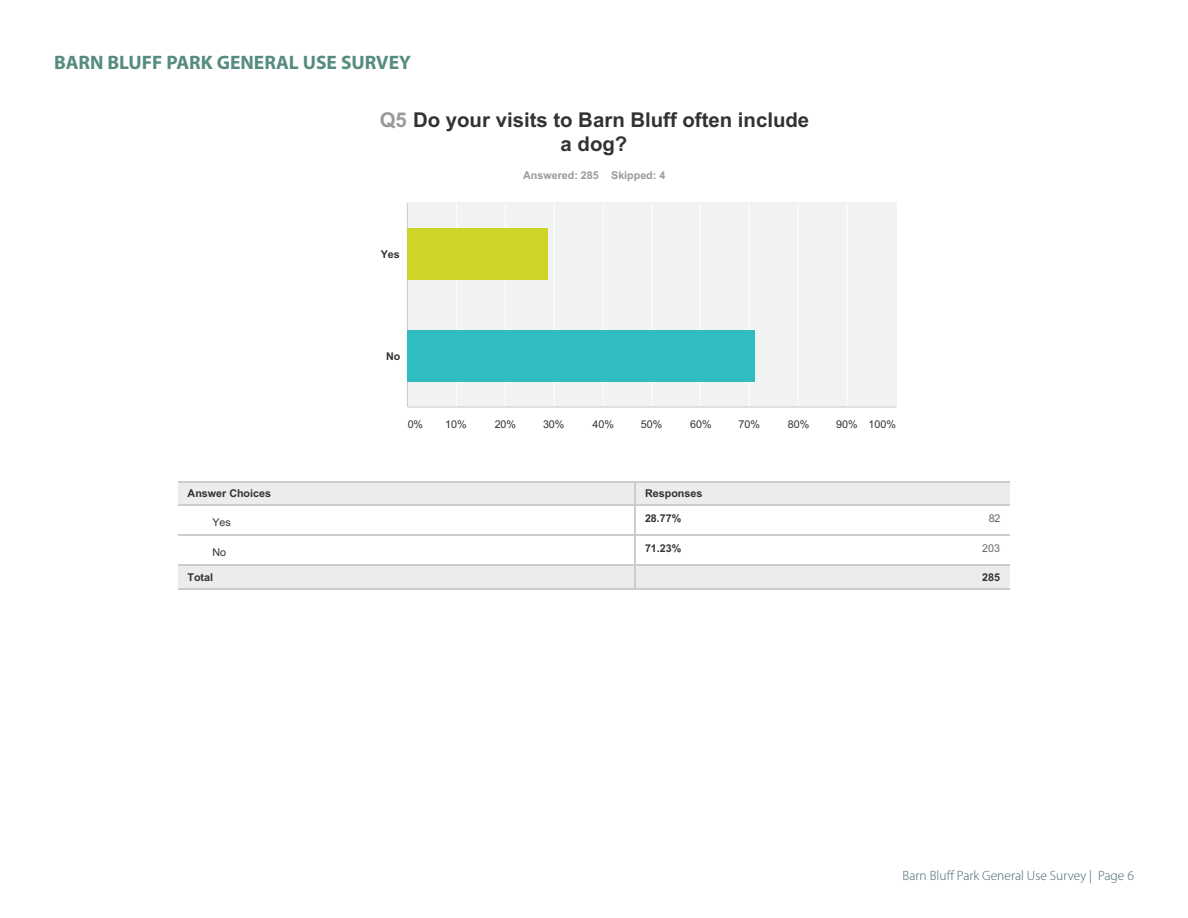
<style>
.page{position:relative;width:1188px;height:918px;background:#fff}
.page>*{position:absolute;margin:0;border:0;box-sizing:border-box;transform-origin:0 0}
.t1{font:700 20.4px/24.8px "Arial";color:#313232;text-align:center}
.t2{font:700 19.5px "Myriad Pro";color:#568c7f}
.t3{font:300 13.5px "Myriad Pro";color:#42646b}
.t4{font:700 10.8px "Arial";color:#313232}
.t5{font:10.8px "Arial";color:#313232}
.t6{font:700 10.8px "Arial";color:#999}
.t7{font:10.8px "Arial";color:#666}
.s1{color:#999}
</style>
<div class="page">
<div style="left:178px;top:481px;width:456px;height:24px;background:#eaedea"></div>
<div style="left:634px;top:481px;width:376px;height:24px;background:#eaedea"></div>
<div style="left:178px;top:565px;width:456px;height:23px;background:#eaedea"></div>
<div style="left:634px;top:565px;width:376px;height:23px;background:#eaedea"></div>
<hr style="left:178px;top:481px;width:457px;height:1px;background:#cccccb">
<hr style="left:634px;top:481px;width:376px;height:1px;background:#cccccb">
<hr style="left:178px;top:505px;width:457px;height:1px;background:#cccccb">
<hr style="left:634px;top:505px;width:376px;height:1px;background:#cccccb">
<hr style="left:178px;top:588px;width:457px;height:2px;background:#cccccb">
<hr style="left:634px;top:588px;width:376px;height:2px;background:#cccccb">
<svg style="left:634px;top:482px;width:1px;height:23px"></svg>
<hr style="left:634px;top:505px;width:1px;height:31px;background:#cccccb">
<hr style="left:178px;top:535px;width:457px;height:1px;background:#cccccb">
<hr style="left:634px;top:535px;width:376px;height:1px;background:#cccccb">
<hr style="left:634px;top:535px;width:1px;height:31px;background:#cccccb">
<hr style="left:178px;top:565px;width:457px;height:1px;background:#cccccb">
<hr style="left:634px;top:565px;width:376px;height:1px;background:#cccccb">
<svg style="left:634px;top:566px;width:1px;height:22px"></svg>
<div style="left:408px;top:203px;width:488px;height:204px;background:#f1f3f3"></div>
<hr style="left:456px;top:203px;width:1px;height:204px;background:#fff">
<hr style="left:505px;top:203px;width:1px;height:204px;background:#fff">
<hr style="left:554px;top:203px;width:1px;height:204px;background:#fff">
<hr style="left:603px;top:203px;width:1px;height:204px;background:#fff">
<hr style="left:652px;top:203px;width:1px;height:204px;background:#fff">
<hr style="left:700px;top:203px;width:1px;height:204px;background:#fff">
<hr style="left:749px;top:203px;width:1px;height:204px;background:#fff">
<hr style="left:798px;top:203px;width:1px;height:204px;background:#fff">
<hr style="left:847px;top:203px;width:1px;height:204px;background:#fff">
<hr style="left:407px;top:203px;width:1px;height:204px;background:#cccccb">
<hr style="left:408px;top:406px;width:488px;height:2px;background:#dfdfde">
<div style="left:407px;top:228px;width:141px;height:51px;background:#cdd529"></div>
<div style="left:407px;top:330px;width:348px;height:51px;background:#2fbdbf"></div>
<h2 class="t2" style="left:54px;top:49px;width:358px">BARN BLUFF PARK GENERAL USE SURVEY</h2>
<h1 class="t1" style="left:380px;top:109px;width:431px"><span class="s1">Q5</span> Do your visits to Barn Bluff often include a dog?</h1>
<p class="t6" style="left:523px;top:171px;width:144px">Answered: 285 Skipped: 4</p>
<p class="t4" style="left:381px;top:250px;width:21px">Yes</p>
<p class="t4" style="left:386px;top:352px;width:16px">No</p>
<p class="t5" style="left:408px;top:421px;width:17px">0%</p>
<p class="t5" style="left:445px;top:421px;width:23px">10%</p>
<p class="t5" style="left:495px;top:421px;width:23px">20%</p>
<p class="t5" style="left:543px;top:421px;width:23px">30%</p>
<p class="t5" style="left:592px;top:421px;width:23px">40%</p>
<p class="t5" style="left:641px;top:421px;width:23px">50%</p>
<p class="t5" style="left:690px;top:421px;width:23px">60%</p>
<p class="t5" style="left:739px;top:421px;width:23px">70%</p>
<p class="t5" style="left:788px;top:421px;width:23px">80%</p>
<p class="t5" style="left:836px;top:421px;width:61px">90% 100%</p>
<p class="t4" style="left:188px;top:489px;width:85px">Answer Choices</p>
<p class="t4" style="left:645px;top:489px;width:59px">Responses</p>
<p class="t5" style="left:212px;top:518px;width:20px">Yes</p>
<p class="t5" style="left:212px;top:548px;width:15px">No</p>
<p class="t4" style="left:645px;top:514px;width:38px">28.77%</p>
<p class="t7" style="left:989px;top:514px;width:13px">82</p>
<p class="t4" style="left:645px;top:544px;width:38px">71.23%</p>
<p class="t7" style="left:982px;top:544px;width:19px">203</p>
<p class="t4" style="left:188px;top:573px;width:27px">Total</p>
<p class="t4" style="left:982px;top:573px;width:19px">285</p>
<p class="t3" style="left:903px;top:867px;width:233px">Barn Bluff Park General Use Survey | Page 6</p>
</div>
